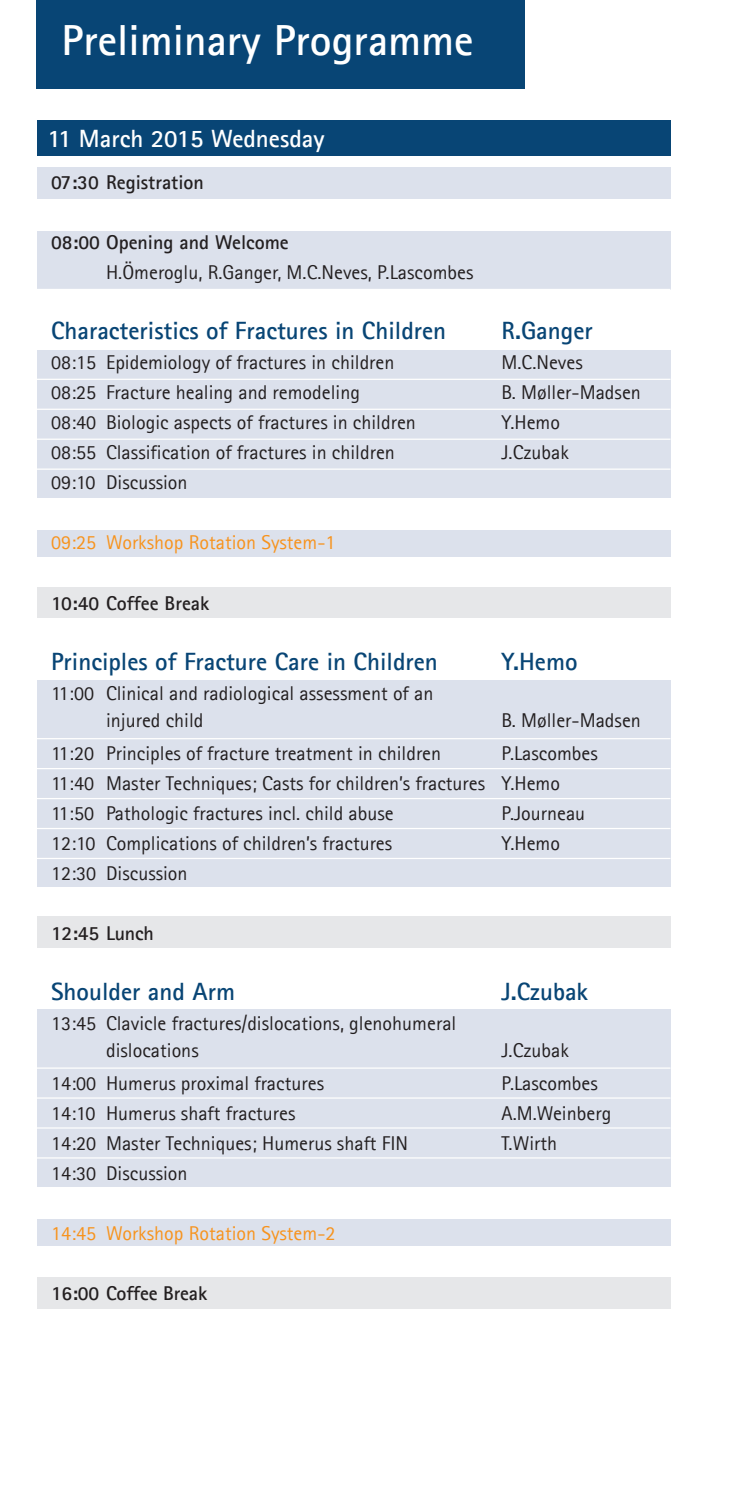
<style>
.page{position:relative;width:745px;height:1489px;background:#fff}
.page>*{position:absolute;margin:0;border:0;box-sizing:border-box;transform-origin:0 0}
.t1{font:700 43.5px "Agfa Rotis Sans Serif";color:#fff}
.t2{font:700 25px "Agfa Rotis Sans Serif";color:#084575}
.t3{font:700 25px "Agfa Rotis Sans Serif";color:#fff}
.t4{font:20px "Agfa Rotis Sans Serif";color:#231f20}
.t5{font:700 20px "Agfa Rotis Sans Serif";color:#231f20}
.t6{font:20px "Agfa Rotis Sans Serif";color:#f7931d}
</style>
<div class="page">
<div style="left:37px;top:168px;width:633px;height:1265px;background:#dce1ec"></div>
<div style="left:35px;top:290px;width:638px;height:59px;background:#fff"></div>
<hr style="left:37px;top:378px;width:633px;height:2px;background:#fff">
<hr style="left:37px;top:289px;width:633px;height:1px;background:#fff">
<hr style="left:37px;top:408px;width:633px;height:2px;background:#fff">
<hr style="left:37px;top:438px;width:633px;height:2px;background:#fff">
<hr style="left:37px;top:468px;width:633px;height:2px;background:#fff">
<hr style="left:37px;top:349px;width:633px;height:1px;background:#fff">
<div style="left:35px;top:199px;width:638px;height:31px;background:#fff"></div>
<div style="left:35px;top:498px;width:636px;height:31px;background:#fff"></div>
<div style="left:35px;top:1187px;width:636px;height:31px;background:#fff"></div>
<div style="left:35px;top:557px;width:636px;height:32px;background:#fff"></div>
<div style="left:37px;top:587px;width:633px;height:31px;background:#e6e7e9"></div>
<div style="left:35px;top:1246px;width:636px;height:31px;background:#fff"></div>
<div style="left:35px;top:1306px;width:636px;height:133px;background:#fff"></div>
<div style="left:35px;top:887px;width:636px;height:31px;background:#fff"></div>
<div style="left:35px;top:618px;width:636px;height:61px;background:#fff"></div>
<div style="left:35px;top:947px;width:636px;height:61px;background:#fff"></div>
<hr style="left:37px;top:1157px;width:633px;height:1px;background:#fff">
<hr style="left:37px;top:768px;width:633px;height:1px;background:#fff">
<hr style="left:37px;top:1067px;width:633px;height:1px;background:#fff">
<hr style="left:37px;top:798px;width:633px;height:1px;background:#fff">
<hr style="left:37px;top:827px;width:633px;height:2px;background:#fff">
<hr style="left:37px;top:857px;width:633px;height:2px;background:#fff">
<hr style="left:37px;top:1127px;width:633px;height:1px;background:#fff">
<hr style="left:37px;top:738px;width:633px;height:1px;background:#fff">
<hr style="left:37px;top:1097px;width:633px;height:1px;background:#fff">
<div style="left:37px;top:916px;width:633px;height:31px;background:#e6e7e9"></div>
<div style="left:37px;top:1276px;width:633px;height:32px;background:#e6e7e9"></div>
<div style="left:37px;top:0;width:487px;height:89px;background:#084575"></div>
<div style="left:37px;top:120px;width:633px;height:36px;background:#084575"></div>
<p class="t1" style="left:62px;top:13px;width:413px">Preliminary Programme</p>
<p class="t3" style="left:47px;top:122px;width:278px">11 March 2015 Wednesday</p>
<p class="t5" style="left:51px;top:170px;width:154px">07:30 Registration</p>
<p class="t5" style="left:51px;top:230px;width:239px">08:00 Opening and Welcome</p>
<p class="t4" style="left:106px;top:261px;width:368px">H.Ömeroglu, R.Ganger, M.C.Neves, P.Lascombes</p>
<p class="t2" style="left:51px;top:315px;width:396px">Characteristics of Fractures in Children</p>
<p class="t2" style="left:501px;top:315px;width:93px">R.Ganger</p>
<p class="t4" style="left:51px;top:351px;width:345px">08:15 Epidemiology of fractures in children</p>
<p class="t4" style="left:501px;top:351px;width:83px">M.C.Neves</p>
<p class="t4" style="left:51px;top:381px;width:310px">08:25 Fracture healing and remodeling</p>
<p class="t4" style="left:501px;top:381px;width:141px">B. Møller-Madsen</p>
<p class="t4" style="left:51px;top:411px;width:366px">08:40 Biologic aspects of fractures in children</p>
<p class="t4" style="left:501px;top:411px;width:60px">Y.Hemo</p>
<p class="t4" style="left:51px;top:441px;width:345px">08:55 Classification of fractures in children</p>
<p class="t4" style="left:501px;top:441px;width:69px">J.Czubak</p>
<p class="t4" style="left:51px;top:471px;width:138px">09:10 Discussion</p>
<p class="t6" style="left:51px;top:531px;width:286px">09:25 Workshop Rotation System-1</p>
<p class="t5" style="left:51px;top:590px;width:160px">10:40 Coffee Break</p>
<p class="t2" style="left:51px;top:645px;width:388px">Principles of Fracture Care in Children</p>
<p class="t2" style="left:501px;top:645px;width:77px">Y.Hemo</p>
<p class="t4" style="left:51px;top:681px;width:383px">11:00 Clinical and radiological assessment of an</p>
<p class="t4" style="left:106px;top:708px;width:99px">injured child</p>
<p class="t4" style="left:501px;top:708px;width:141px">B. Møller-Madsen</p>
<p class="t4" style="left:51px;top:741px;width:391px">11:20 Principles of fracture treatment in children</p>
<p class="t4" style="left:501px;top:741px;width:98px">P.Lascombes</p>
<p class="t4" style="left:51px;top:771px;width:510px">11:40 Master Techniques; Casts for children’s fractures Y.Hemo</p>
<p class="t4" style="left:51px;top:801px;width:344px">11:50 Pathologic fractures incl. child abuse</p>
<p class="t4" style="left:501px;top:801px;width:85px">P.Journeau</p>
<p class="t4" style="left:51px;top:831px;width:342px">12:10 Complications of children’s fractures</p>
<p class="t4" style="left:501px;top:831px;width:60px">Y.Hemo</p>
<p class="t4" style="left:51px;top:861px;width:138px">12:30 Discussion</p>
<p class="t5" style="left:51px;top:920px;width:104px">12:45 Lunch</p>
<p class="t2" style="left:51px;top:975px;width:185px">Shoulder and Arm</p>
<p class="t2" style="left:501px;top:975px;width:88px">J.Czubak</p>
<p class="t4" style="left:51px;top:1011px;width:406px">13:45 Clavicle fractures/dislocations, glenohumeral</p>
<p class="t4" style="left:106px;top:1038px;width:94px">dislocations</p>
<p class="t4" style="left:501px;top:1038px;width:69px">J.Czubak</p>
<p class="t4" style="left:51px;top:1071px;width:274px">14:00 Humerus proximal fractures</p>
<p class="t4" style="left:501px;top:1071px;width:98px">P.Lascombes</p>
<p class="t4" style="left:51px;top:1101px;width:246px">14:10 Humerus shaft fractures</p>
<p class="t4" style="left:501px;top:1101px;width:111px">A.M.Weinberg</p>
<p class="t4" style="left:51px;top:1131px;width:358px">14:20 Master Techniques; Humerus shaft FIN</p>
<p class="t4" style="left:501px;top:1131px;width:57px">T.Wirth</p>
<p class="t4" style="left:51px;top:1161px;width:138px">14:30 Discussion</p>
<p class="t6" style="left:51px;top:1221px;width:286px">14:45 Workshop Rotation System-2</p>
<p class="t5" style="left:51px;top:1280px;width:158px">16:00 Coffee Break</p>
</div>
